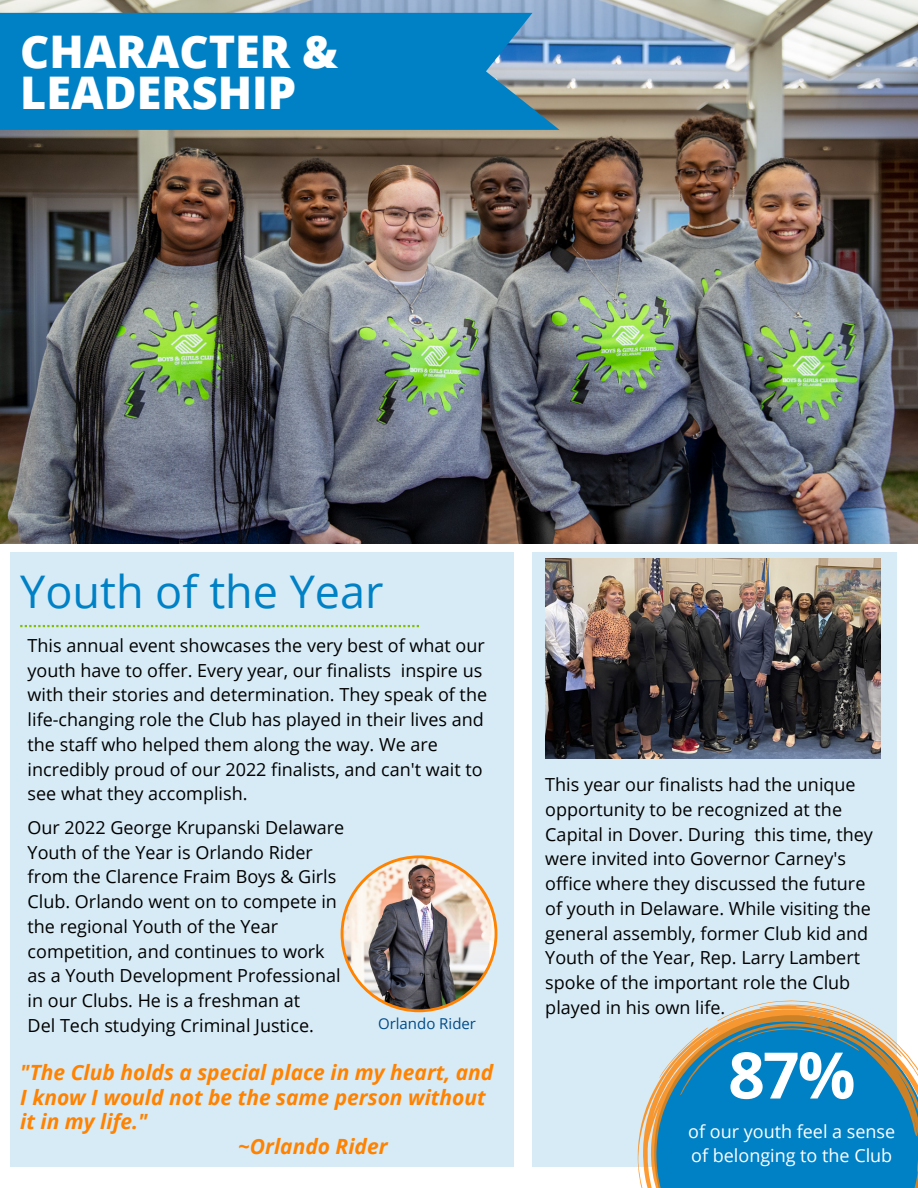
<style>
.page{position:relative;width:918px;height:1188px;background:#fff}
.page>*{position:absolute;margin:0;border:0;box-sizing:border-box;transform-origin:0 0}
.t1{font:700 64.2px "Open Sans";color:#fff}
.t2{font:800 45px/40.5px "Open Sans";color:#fff}
.t3{font:45px "Open Sans";color:#0081c6}
.t4{font:italic 700 21px "Open Sans";color:#ff8200}
.t5{font:18px/24.8px "Open Sans";color:#000}
.t6{font:18px/24.8px "Open Sans";color:#fff}
.t7{font:15px "Open Sans";color:#004b87}
</style>
<div class="page">
<img style="left:0;top:0;width:918px;height:543px">
<svg style="left:0;top:13px;width:560px;height:117px;fill:#0081c6"></svg>
<div style="left:11px;top:553px;width:503px;height:613px;background:#d7ebf6"></div>
<div style="left:533px;top:553px;width:363px;height:613px;background:#d7ebf6"></div>
<img style="left:545px;top:558px;width:336px;height:200px">
<svg style="left:908px;top:1055px;width:10px;height:133px"></svg>
<svg style="left:589px;top:951px;width:319px;height:237px"></svg>
<img style="left:341px;top:855px;width:156px;height:157px">
<svg style="left:20px;top:625px;width:399px;height:2px"></svg>
<h2 class="t2" style="left:20px;top:31px;width:319px">CHARACTER &amp;<br>LEADERSHIP</h2>
<h2 class="t3" style="left:20px;top:560px;width:365px">Youth of the Year</h2>
<p class="t5" style="left:28px;top:633px;width:461px">This annual event showcases the very best of what our youth have to offer. Every year, our finalists inspire us with their stories and determination. They speak of the life-changing role the Club has played in their lives and the staff who helped them along the way. We are incredibly proud of our 2022 finalists, and can't wait to see what they accomplish.</p>
<p class="t5" style="left:28px;top:815px;width:318px">Our 2022 George Krupanski Delaware Youth of the Year is Orlando Rider from the Clarence Fraim Boys &amp; Girls Club. Orlando went on to compete in the regional Youth of the Year competition, and continues to work as a Youth Development Professional in our Clubs. He is a freshman at<br>Del Tech studying Criminal Justice.</p>
<p class="t4" style="left:20px;top:1057px;width:475px">"The Club holds a special place in my heart, and</p>
<p class="t4" style="left:20px;top:1082px;width:467px">I know I would not be the same person without</p>
<p class="t4" style="left:20px;top:1107px;width:129px">it in my life."</p>
<p class="t4" style="left:238px;top:1132px;width:151px">~Orlando Rider</p>
<p class="t7" style="left:378px;top:1013px;width:100px">Orlando Rider</p>
<p class="t5" style="left:545px;top:772px;width:329px">This year our finalists had the unique opportunity to be recognized at the Capital in Dover. During this time, they were invited into Governor Carney's office where they discussed the future of youth in Delaware. While visiting the general assembly, former Club kid and Youth of the Year, Rep. Larry Lambert spoke of the important role the Club played in his own life.</p>
<h1 class="t1" style="left:728px;top:1030px;width:129px">87%</h1>
<p class="t6" style="left:688px;top:1118px;width:209px">of our youth feel a sense of belonging to the Club</p>
</div>
